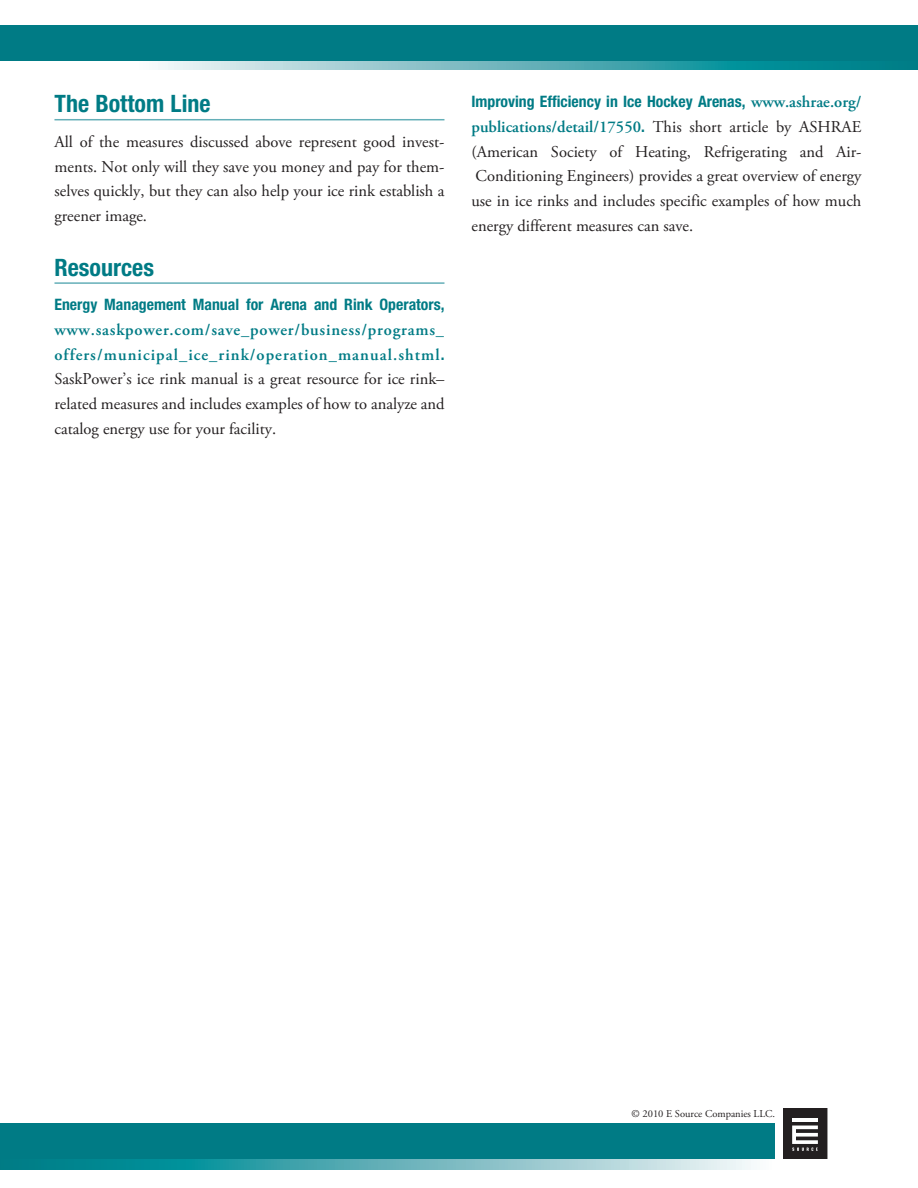
<style>
.page{position:relative;width:918px;height:1188px;background:#fff}
.page>*{position:absolute;margin:0;border:0;box-sizing:border-box;transform-origin:0 0}
.t1{font:700 condensed 24px "Helvetica Neue LT Std";color:#007b85}
.t2{font:16.5px/24.8px "Adobe Garamond Pro";color:#231f20;text-align:justify}
.t3{font:700 condensed 15.75px "Helvetica Neue LT Std";color:#007b85}
.t4{font:10.5px "Adobe Garamond Pro";color:#231f20}
.s1{font-weight:600;color:#007b85}
.s2{font-family:"Helvetica Neue LT Std";font-weight:700;font-stretch:condensed;font-size:15.75px;color:#007b85}
.s3{font-family:"Adobe Garamond Pro";font-weight:600;font-stretch:normal;font-size:16.5px}
</style>
<div class="page">
<hr style="left:0;top:1134px;width:1px;height:35px;background:#007b85">
<hr style="left:54px;top:119px;width:390px;height:1px;background:#64afb8">
<hr style="left:54px;top:282px;width:390px;height:2px;background:#64afb8">
<svg style="left:1px;top:1159px;width:750px;height:10px;background:#60b1b9"></svg>
<div style="left:0;top:1123px;width:775px;height:36px;background:#007b85"></div>
<svg style="left:158px;top:61px;width:760px;height:8px;background:#61b2b9"></svg>
<div style="left:0;top:25px;width:918px;height:36px;background:#007b85"></div>
<div style="left:783px;top:1108px;width:44px;height:51px;background:#231f20"></div>
<svg style="left:792px;top:1126px;width:26px;height:25px"></svg>
<hr style="left:792px;top:1118px;width:26px;height:4px;background:#fff">
<h1 class="t1" style="left:54px;top:89px;width:158px">The Bottom Line</h1>
<p class="t2" style="left:54px;top:130px;width:392px">All of the measures discussed above represent good invest&shy;ments. Not only will they save you money and pay for them&shy;selves quickly, but they can also help your ice rink establish a greener image.</p>
<h1 class="t1" style="left:54px;top:253px;width:101px">Resources</h1>
<p class="t3" style="left:54px;top:295px;width:392px">Energy Management Manual for Arena and Rink Operators,</p>
<p class="t2" style="left:54px;top:318px;width:392px"><span class="s1">www.saskpower.com/save_power/business/programs_ offers/municipal_ice_rink/operation_manual.shtml</span><span class="s2">.<br></span>SaskPower’s ice rink manual is a great resource for ice rink– related measures and includes examples of how to analyze and catalog energy use for your facility.</p>
<p class="t3" style="left:471px;top:92px;width:391px">Improving Efficiency in Ice Hockey Arenas, <span class="s3">www.ashrae.org/</span></p>
<p class="t2" style="left:471px;top:115px;width:392px"><span class="s1">publications/detail/17550</span><span class="s2">.</span> This short article by ASHRAE (American Society of Heating, Refrigerating and Air-Conditioning Engineers) provides a great overview of energy use in ice rinks and includes specific examples of how much energy different measures can save.</p>
<p class="t4" style="left:632px;top:1108px;width:145px">© 2010 E Source Companies LLC.</p>
</div>
